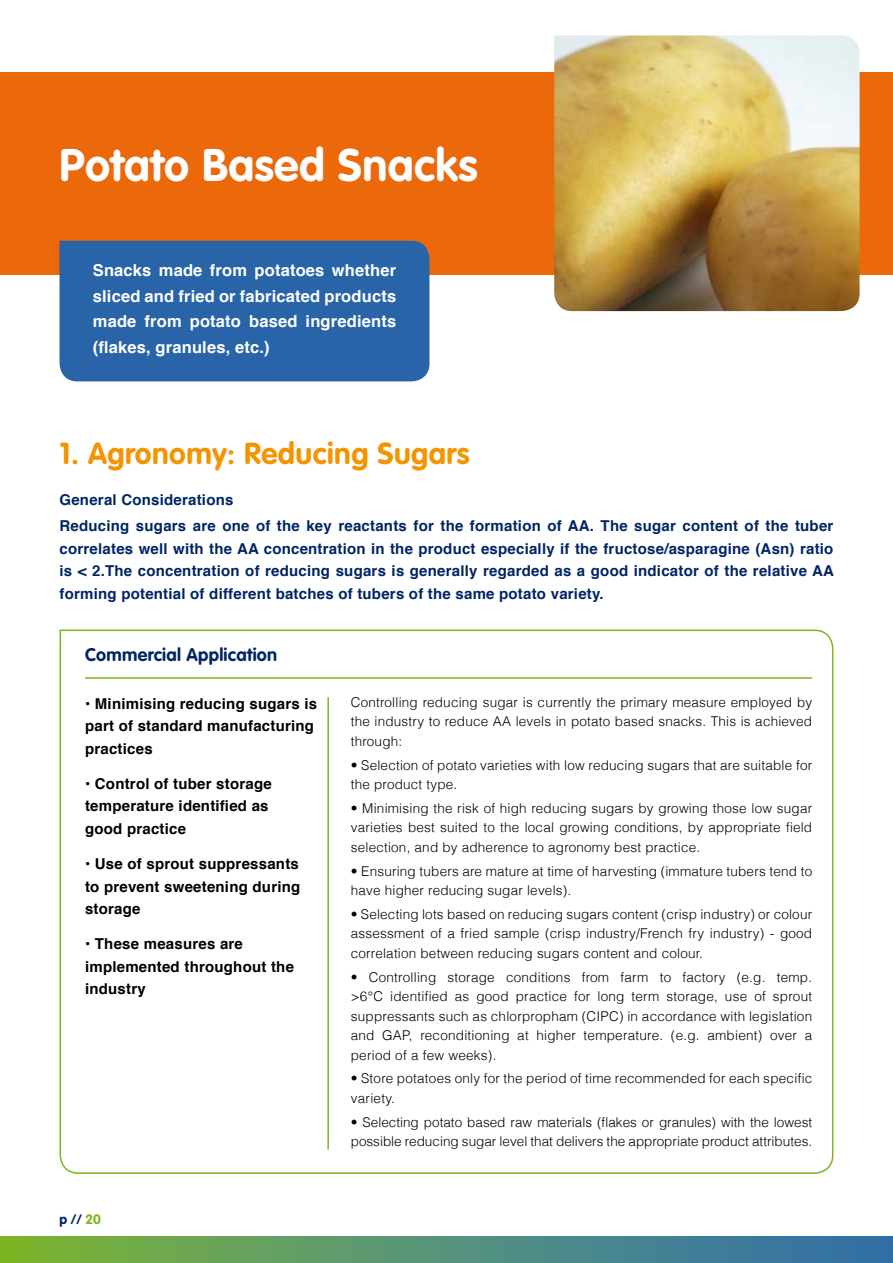
<style>
.page{position:relative;width:893px;height:1263px;background:#fff}
.page>*{position:absolute;margin:0;border:0;box-sizing:border-box;transform-origin:0 0}
.t1{font:700 45px "VAG Rounded";letter-spacing:.01em;color:#fff}
.t2{font:700 30px "VAG Rounded";letter-spacing:.015em;color:#f39400}
.t3{font:700 18px "VAG Rounded";letter-spacing:.015em;color:#002565}
.t4{font:700 16.5px/25.5px "Helvetica";letter-spacing:.01em;color:#fff;text-align:justify}
.t5{font:700 15px/22.5px "Helvetica";letter-spacing:.015em;color:#002565}
.t6{font:700 15px/22.5px "Helvetica";letter-spacing:.015em;color:#000}
.t7{font:300 13.5px/19.5px "Helvetica";letter-spacing:.015em;color:#000;text-align:justify}
.t8{font:700 13.5px "VAG Rounded";color:#002565}
.s1{color:#7db61c}
</style>
<div class="page">
<svg style="left:0;top:1236px;width:893px;height:27px;background:#569275"></svg>
<div style="left:0;top:72px;width:893px;height:203px;background:#eb690b"></div>
<img style="left:554px;top:35px;width:306px;height:276px">
<svg style="left:59px;top:629px;width:775px;height:545px"></svg>
<hr style="left:327px;top:697px;width:2px;height:452px;background:#7db61c">
<hr style="left:85px;top:677px;width:727px;height:2px;background:#7db61c">
<div style="left:60px;top:241px;width:369px;height:140px;background:#2964a9"></div>
<h1 class="t1" style="left:60px;top:138px;width:420px">Potato Based Snacks</h1>
<p class="t4" style="left:93px;top:258px;width:305px">Snacks made from potatoes whether sliced and fried or fabricated products made from potato based ingredients (flakes, granules, etc.)</p>
<h2 class="t2" style="left:60px;top:436px;width:412px">1. Agronomy: Reducing Sugars</h2>
<p class="t5" style="left:60px;top:486px;width:775px;line-height:26.7px">General Considerations<br>Reducing sugars are one of the key reactants for the formation of AA. The sugar content of the tuber</p>
<p class="t5" style="left:60px;top:538px;width:776px;text-align:justify">correlates well with the AA concentration in the product especially if the fructose/asparagine (Asn) ratio is &lt; 2.The concentration of reducing sugars is generally regarded as a good indicator of the relative AA forming potential of different batches of tubers of the same potato variety.</p>
<h3 class="t3" style="left:85px;top:644px;width:194px">Commercial Application</h3>
<p class="t6" style="left:85px;top:692px;width:234px">• Minimising reducing sugars is part of standard manufacturing practices</p>
<p class="t6" style="left:85px;top:772px;width:188px">• Control of tuber storage temperature identified as good practice</p>
<p class="t6" style="left:85px;top:853px;width:217px;text-align:justify">• Use of sprout suppressants to prevent sweetening during storage</p>
<p class="t6" style="left:85px;top:933px;width:210px">• These measures are implemented throughout the industry</p>
<p class="t8" style="left:60px;top:1211px;width:43px">p // <span class="s1">20</span></p>
<p class="t7" style="left:351px;top:692px;width:463px">Controlling reducing sugar is currently the primary measure employed by the industry to reduce AA levels in potato based snacks. This is achieved through:</p>
<p class="t7" style="left:351px;top:754px;width:463px">• Selection of potato varieties with low reducing sugars that are suitable for the product type.</p>
<p class="t7" style="left:351px;top:798px;width:463px">• Minimising the risk of high reducing sugars by growing those low sugar varieties best suited to the local growing conditions, by appropriate field selection, and by adherence to agronomy best practice.</p>
<p class="t7" style="left:351px;top:860px;width:463px">• Ensuring tubers are mature at time of harvesting (immature tubers tend to have higher reducing sugar levels).</p>
<p class="t7" style="left:351px;top:904px;width:463px">• Selecting lots based on reducing sugars content (crisp industry) or colour assessment of a fried sample (crisp industry/French fry industry) - good correlation between reducing sugars content and colour.</p>
<p class="t7" style="left:351px;top:966px;width:463px">• Controlling storage conditions from farm to factory (e.g. temp. &gt;6°C identified as good practice for long term storage, use of sprout suppressants such as chlorpropham (CIPC) in accordance with legislation and GAP, reconditioning at higher temperature. (e.g. ambient) over a period of a few weeks).</p>
<p class="t7" style="left:351px;top:1068px;width:463px">• Store potatoes only for the period of time recommended for each specific variety.</p>
<p class="t7" style="left:351px;top:1111px;width:463px">• Selecting potato based raw materials (flakes or granules) with the lowest possible reducing sugar level that delivers the appropriate product attributes.</p>
</div>
